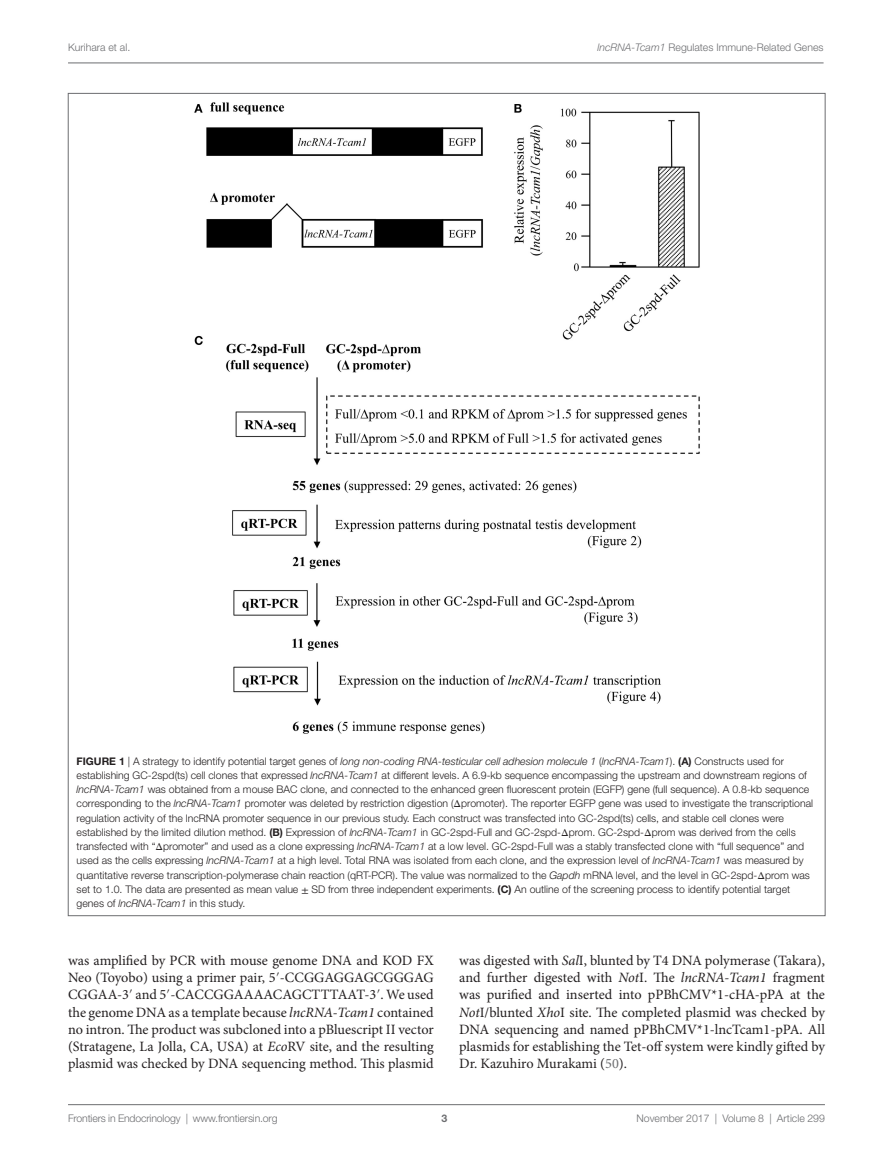
<style>
.page{position:relative;width:893px;height:1170px;background:#fff}
.page>*{position:absolute;margin:0;border:0;box-sizing:border-box;transform-origin:0 0}
.t1{font:14.25px/17.2px "Minion Pro";color:#231f20;text-align:justify}
.t2{font:300 10.5px/14.2px "Helvetica Neue LT Std";color:#231f20}
.t3{font:300 10.5px "Helvetica Neue LT Std";color:#6c6d70}
.t4{font:700 10.5px "Helvetica Neue LT Std";color:#6c6d70}
.s1{font-style:italic}
.s2{font-weight:700}
.s3{font-family:"STIX General";font-weight:400}
.s4{font-family:"STIX General"}
.s5{color:#6c6d70}
</style>
<div class="page">
<img style="left:194px;top:102px;width:506px;height:632px">
<hr style="left:68px;top:1104px;width:757px;height:1px;background:#6c6d70">
<hr style="left:68px;top:63px;width:755px;height:1px;background:#6c6d70">
<p class="t3" style="left:68px;top:41px;width:64px">Kurihara et al.</p>
<p class="t3" style="left:598px;top:41px;width:228px"><span class="s1">lncRNA-Tcam1</span> Regulates Immune-Related Genes</p>
<p class="t2" style="left:77px;top:753px;width:738px"><span class="s2">FIG URE 1</span> | A strategy to identify potential target genes of <span class="s1">long non-coding RNA-testicular cell adhesion molecule 1</span> (<span class="s1">lncRNA-Tcam1</span>). <span class="s2">(A)</span> Constructs used for establishing GC-2spd(ts) cell clones that expressed <span class="s1">lncRNA-Tcam1</span> at different levels. A 6.9-kb sequence encompassing the upstream and downstream regions of <span class="s1">lncRNA-Tcam1</span> was obtained from a mouse BAC clone, and connected to the enhanced green fluorescent protein (EGFP) gene (full sequence). A 0.8-kb sequence corresponding to the <span class="s1">lncRNA-Tcam1</span> promoter was deleted by restriction digestion (<span class="s3">Δ</span>promoter). The reporter EGFP gene was used to investigate the transcriptional regulation activity of the lncRNA promoter sequence in our previous study. Each construct was transfected into GC-2spd(ts) cells, and stable cell clones were established by the limited dilution method. <span class="s2">(B)</span> Expression of <span class="s1">lncRNA-Tcam1</span> in GC-2spd-Full and GC-2spd-<span class="s3">Δ</span>prom. GC-2spd-<span class="s3">Δ</span>prom was derived from the cells transfected with “<span class="s3">Δ</span>promoter” and used as a clone expressing <span class="s1">lncRNA-Tcam1</span> at a low level. GC-2spd-Full was a stably transfected clone with “full sequence” and used as the cells expressing <span class="s1">lncRNA-Tcam1</span> at a high level. Total RNA was isolated from each clone, and the expression level of <span class="s1">lncRNA-Tcam1</span> was measured by quantitative reverse transcription-polymerase chain reaction (qRT-PCR). The value was normalized to the <span class="s1">Gapdh</span> mRNA level, and the level in GC-2spd-<span class="s3">Δ</span>prom was set to 1.0. The data are presented as mean value <span class="s3">±</span> SD from three independent experiments. <span class="s2">(C)</span> An outline of the screening process to identify potential target genes of <span class="s1">lncRNA-Tcam1</span> in this study.</p>
<p class="t1" style="left:68px;top:951px;width:367px">was amplified by PCR with mouse genome DNA and KOD FX Neo (Toyobo) using a primer pair, 5<span class="s4">′</span>-CCGGAGGAGCGGGAG CGGAA-3<span class="s4">′</span> and 5<span class="s4">′</span>-CACCGGAAAACAGCTTTAAT-3<span class="s4">′</span>. We used the genome DNA as a template because <span class="s1">lncRNA-Tcam1</span> contained no intron. The product was subcloned into a pBluescript II vector (Stratagene, La Jolla, CA, USA) at <span class="s1">Eco</span>RV site, and the resulting plasmid was checked by DNA sequencing method. This plasmid</p>
<p class="t1" style="left:459px;top:951px;width:367px">was digested with <span class="s1">Sal</span>I, blunted by T4 DNA polymerase (Takara), and further digested with <span class="s1">Not</span>I. The <span class="s1">lncRNA-Tcam1</span> fragment was purified and inserted into pPBhCMV*1-cHA-pPA at the <span class="s1">Not</span>I/blunted <span class="s1">Xho</span>I site. The completed plasmid was checked by DNA sequencing and named pPBhCMV*1-lncTcam1-pPA. All plasmids for establishing the Tet-off system were kindly gifted by Dr. Kazuhiro Murakami (<span class="s5">50</span>).</p>
<p class="t3" style="left:68px;top:1111px;width:211px">Frontiers in Endocrinology | www.frontiersin.org</p>
<p class="t3" style="left:636px;top:1111px;width:190px">November 2017 | Volume 8 | Article 299</p>
<p class="t4" style="left:441px;top:1111px;width:7px">3</p>
</div>
